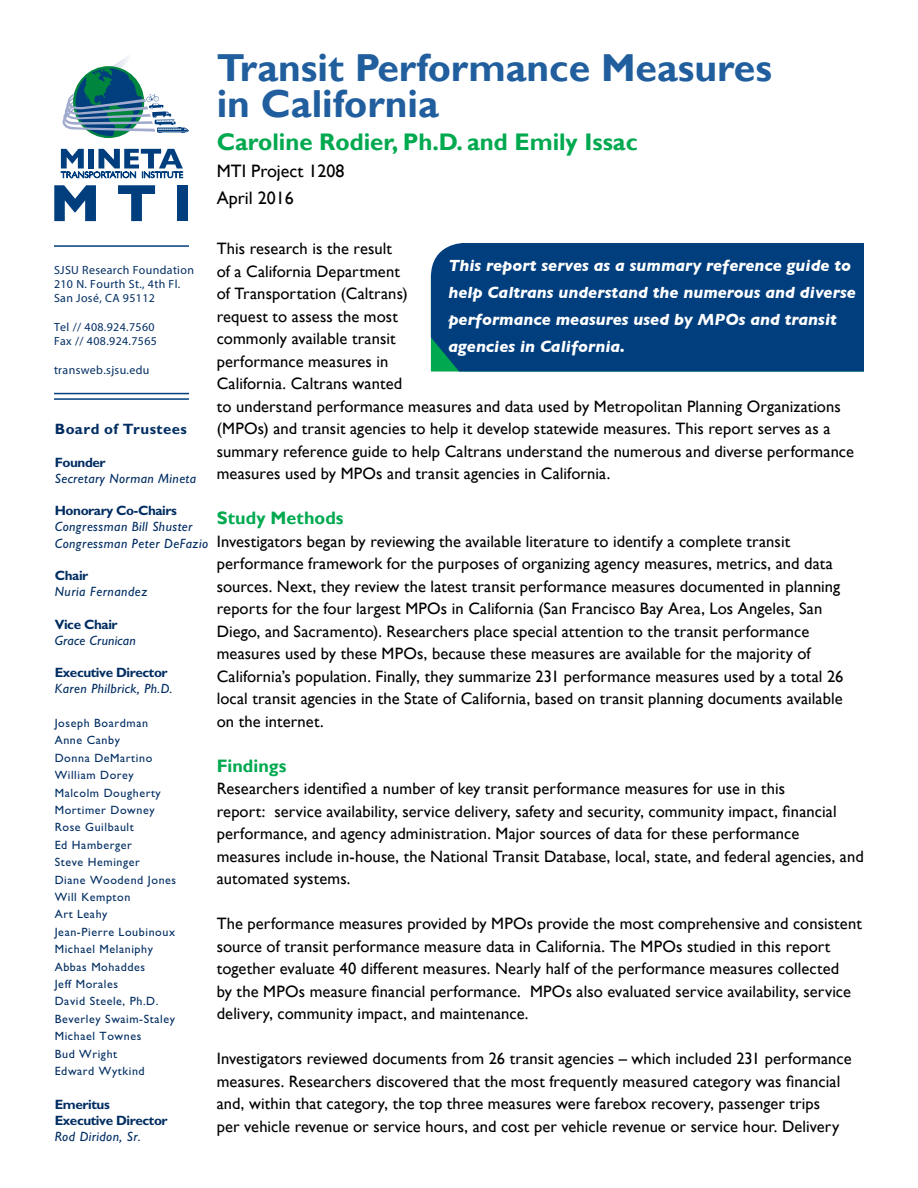
<style>
.page{position:relative;width:918px;height:1188px;background:#fff}
.page>*{position:absolute;margin:0;border:0;box-sizing:border-box;transform-origin:0 0}
.t1{font:700 39px/36px "Gill Sans";color:#215e9e}
.t2{font:700 24px "Gill Sans";color:#00a94f}
.t3{font:18px/27px "Gill Sans";color:#000}
.t4{font:700 18px "Gill Sans";letter-spacing:.005em;color:#00a94f}
.t5{font:16.5px/22.5px "Gill Sans";letter-spacing:.005em;color:#000}
.t6{font:italic 700 16.5px/27px "Gill Sans";color:#fff}
.t7{font:700 15px "Gill Sans";letter-spacing:.03em;color:#002d62}
.t8{font:italic 13.5px/16.2px "Gill Sans";letter-spacing:.03em;color:#002d62}
.t9{font:700 13.5px/16.2px "Gill Sans";letter-spacing:-.03em;color:#002d62}
.t10{font:12px/17.4px "Gill Sans";letter-spacing:.05em;color:#002d62}
.t11{font:11.85px/14.2px "Times";letter-spacing:.03em;color:#002d62}
</style>
<div class="page">
<div style="left:431px;top:243px;width:433px;height:129px;background:#003e7e"></div>
<svg style="left:61px;top:149px;width:122px;height:29px"></svg>
<svg style="left:54px;top:185px;width:42px;height:36px"></svg>
<svg style="left:118px;top:185px;width:37px;height:36px"></svg>
<div style="left:177px;top:185px;width:11px;height:36px;background:#003e7e"></div>
<svg style="left:62px;top:56px;width:127px;height:80px"></svg>
<hr style="left:54px;top:245px;width:135px;height:2px;background:#003e7e">
<hr style="left:54px;top:393px;width:135px;height:1px;background:#003e7e">
<hr style="left:54px;top:398px;width:135px;height:2px;background:#003e7e">
<p class="t11" style="left:54px;top:262px;width:142px">SJSU Research Foundation<br>210 N. Fourth St., 4th Fl.<br>San José, CA 95112</p>
<p class="t11" style="left:54px;top:319px;width:105px">Tel // 408.924.7560<br>Fax // 408.924.7565</p>
<p class="t11" style="left:54px;top:362px;width:97px">transweb.sjsu.edu</p>
<p class="t7" style="left:55px;top:420px;width:134px">Board of Trustees</p>
<p class="t9" style="left:55px;top:454px;width:52px">Founder</p>
<p class="t8" style="left:55px;top:470px;width:143px">Secretary Norman Mineta</p>
<p class="t9" style="left:55px;top:503px;width:124px">Honorary Co-Chairs</p>
<p class="t8" style="left:55px;top:519px;width:155px">Congressman Bill Shuster<br>Congressman Peter DeFazio</p>
<p class="t9" style="left:55px;top:568px;width:35px">Chair</p>
<p class="t8" style="left:55px;top:584px;width:94px">Nuria Fernandez</p>
<p class="t9" style="left:55px;top:616px;width:64px">Vice Chair</p>
<p class="t8" style="left:55px;top:632px;width:83px">Grace Crunican</p>
<p class="t9" style="left:55px;top:665px;width:114px">Executive Director</p>
<p class="t8" style="left:55px;top:681px;width:119px">Karen Philbrick, Ph.D.</p>
<p class="t10" style="left:55px;top:715px;width:123px">Joseph Boardman<br>Anne Canby<br>Donna DeMartino<br>William Dorey<br>Malcolm Dougherty<br>Mortimer Downey<br>Rose Guilbault<br>Ed Hamberger<br>Steve Heminger<br>Diane Woodend Jones<br>Will Kempton<br>Art Leahy<br>Jean-Pierre Loubinoux<br>Michael Melaniphy<br>Abbas Mohaddes<br>Jeff Morales<br>David Steele, Ph.D.<br>Beverley Swaim-Staley<br>Michael Townes<br>Bud Wright<br>Edward Wytkind</p>
<p class="t9" style="left:55px;top:1096px;width:114px">Emeritus<br>Executive Director</p>
<p class="t8" style="left:55px;top:1129px;width:87px">Rod Diridon, Sr.</p>
<h1 class="t1" style="left:217px;top:51px;width:557px">Transit Performance Measures in California</h1>
<h2 class="t2" style="left:217px;top:127px;width:422px">Caroline Rodier, Ph.D. and Emily Issac</h2>
<p class="t3" style="left:217px;top:157px;width:129px">MTI Project 1208<br>April 2016</p>
<p class="t5" style="left:217px;top:238px;width:639px">This research is the result<br>of a California Department<br>of Transportation (Caltrans)<br>request to assess the most<br>commonly available transit<br>performance measures in<br>California. Caltrans wanted<br>to understand performance measures and data used by Metropolitan Planning Organizations (MPOs) and transit agencies to help it develop statewide measures. This report serves as a summary reference guide to help Caltrans understand the numerous and diverse performance measures used by MPOs and transit agencies in California.</p>
<p class="t4" style="left:217px;top:507px;width:128px">Study Methods</p>
<p class="t5" style="left:217px;top:530px;width:628px">Investigators began by reviewing the available literature to identify a complete transit performance framework for the purposes of organizing agency measures, metrics, and data sources. Next, they review the latest transit performance measures documented in planning reports for the four largest MPOs in California (San Francisco Bay Area, Los Angeles, San Diego, and Sacramento). Researchers place special attention to the transit performance measures used by these MPOs, because these measures are available for the majority of California’s population. Finally, they summarize 231 performance measures used by a total 26 local transit agencies in the State of California, based on transit planning documents available on the internet.</p>
<p class="t4" style="left:217px;top:755px;width:71px">Findings</p>
<p class="t5" style="left:217px;top:778px;width:649px">Researchers identified a number of key transit performance measures for use in this<br>report: service availability, service delivery, safety and security, community impact, financial performance, and agency administration. Major sources of data for these performance measures include in-house, the National Transit Database, local, state, and federal agencies, and automated systems.</p>
<p class="t5" style="left:217px;top:913px;width:647px">The performance measures provided by MPOs provide the most comprehensive and consistent source of transit performance measure data in California. The MPOs studied in this report together evaluate 40 different measures. Nearly half of the performance measures collected<br>by the MPOs measure financial performance. MPOs also evaluated service availability, service delivery, community impact, and maintenance.</p>
<p class="t5" style="left:217px;top:1048px;width:636px">Investigators reviewed documents from 26 transit agencies – which included 231 performance measures. Researchers discovered that the most frequently measured category was financial and, within that category, the top three measures were farebox recovery, passenger trips<br>per vehicle revenue or service hours, and cost per vehicle revenue or service hour. Delivery</p>
<p class="t6" style="left:448px;top:252px;width:409px">This report serves as a summary reference guide to help Caltrans understand the numerous and diverse performance measures used by MPOs and transit agencies in California.</p>
</div>
